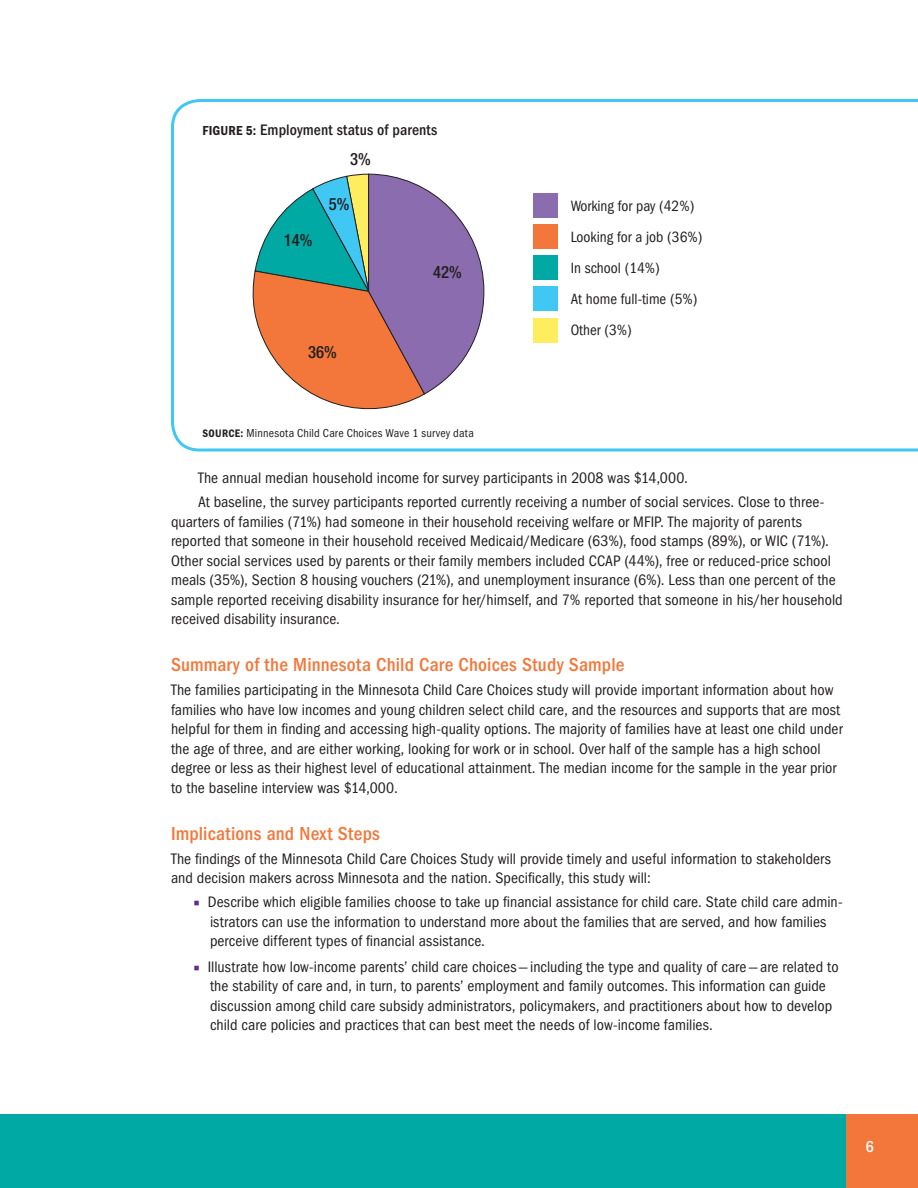
<style>
.page{position:relative;width:918px;height:1188px;background:#fff}
.page>*{position:absolute;margin:0;border:0;box-sizing:border-box;transform-origin:0 0}
.Subhead_2{font:500 condensed 19.5px "ITC Franklin Gothic Std";letter-spacing:.005em;color:#f3773a}
.t1{font:500 condensed 16.95px "Helvetica Neue";color:#231f20}
.t2{font:500 condensed 16.5px "ITC Franklin Gothic Std";color:#fff}
.Body_Copy_no_indent{font:condensed 15.75px/19.5px "ITC Franklin Gothic Std";color:#231f20}
.Body_Copy_indent{font:condensed 15.75px/19.5px "ITC Franklin Gothic Std";letter-spacing:.005em;color:#231f20}
.Bulleted_Items{font:condensed 15.75px/19.5px "ITC Franklin Gothic Std";letter-spacing:.005em;color:#231f20}
.Figure_Title{font:500 condensed 15.75px "ITC Franklin Gothic Std";letter-spacing:.005em;color:#231f20}
.t3{font:condensed 15.45px/30.9px "Franklin Gothic";color:#231f20}
.Source_Info{font:condensed 12px "ITC Franklin Gothic Std";letter-spacing:.01em;color:#231f20}
.s1{font-family:"ITC Franklin Gothic Std Dm Cd";font-weight:400;font-stretch:normal;font-size:13.5px}
.s2{font-family:"ITC Franklin Gothic Std Dm Cd";font-stretch:normal;font-size:11.25px}
.s3{font-family:"Minion Pro";font-weight:700;font-stretch:normal;color:#5f2d91}
</style>
<div class="page">
<div style="left:0;top:1114px;width:856px;height:74px;background:#00a9a3"></div>
<div style="left:846px;top:1114px;width:72px;height:74px;background:#f3773a"></div>
<svg style="left:171px;top:99px;width:747px;height:353px"></svg>
<div style="left:534px;top:193px;width:24px;height:24px;background:#8a6caf"></div>
<div style="left:534px;top:224px;width:24px;height:25px;background:#f3773a"></div>
<div style="left:534px;top:255px;width:24px;height:25px;background:#00a9a3"></div>
<div style="left:534px;top:286px;width:24px;height:25px;background:#40c7f4"></div>
<div style="left:534px;top:318px;width:24px;height:25px;background:#ffed60"></div>
<svg style="left:253px;top:173px;width:232px;height:236px"></svg>
<p class="Figure_Title" style="left:202px;top:121px;width:236px"><span class="s1">FIGURE 5:</span> Employment status of parents</p>
<p class="t1" style="left:350px;top:148px;width:22px">3%</p>
<p class="t1" style="left:284px;top:230px;width:30px">14%</p>
<p class="t1" style="left:329px;top:194px;width:22px">5%</p>
<p class="t1" style="left:308px;top:342px;width:30px">36%</p>
<p class="t1" style="left:433px;top:262px;width:30px">42%</p>
<p class="t3" style="left:571px;top:191px;width:133px">Working for pay (42%)<br>Looking for a job (36%)<br>In school (14%)<br>At home full-time (5%)<br>Other (3%)</p>
<p class="Source_Info" style="left:202px;top:426px;width:273px"><span class="s2">SOURCE:</span> Minnesota Child Care Choices Wave 1 survey data</p>
<p class="Body_Copy_indent" style="left:198px;top:468px;width:491px">The annual median household income for survey participants in 2008 was $14,000.</p>
<p class="Body_Copy_indent" style="left:171px;top:492px;width:673px;text-indent:27px">At baseline, the survey participants reported currently receiving a number of social services. Close to three&shy;quarters of families (71%) had someone in their household receiving welfare or MFIP. The majority of parents reported that someone in their household received Medicaid/Medicare (63%), food stamps (89%), or WIC (71%).<br>Other social services used by parents or their family members included CCAP (44%), free or reduced-price school meals (35%), Section 8 housing vouchers (21%), and unemployment insurance (6%). Less than one percent of the sample reported receiving disability insurance for her/himself, and 7% reported that someone in his/her household received disability insurance.</p>
<p class="Subhead_2" style="left:171px;top:654px;width:455px">Summary of the Minnesota Child Care Choices Study Sample</p>
<p class="Body_Copy_no_indent" style="left:171px;top:680px;width:673px">The families participating in the Minnesota Child Care Choices study will provide important information about how families who have low incomes and young children select child care, and the resources and supports that are most helpful for them in finding and accessing high-quality options. The majority of families have at least one child under the age of three, and are either working, looking for work or in school. Over half of the sample has a high school degree or less as their highest level of educational attainment. The median income for the sample in the year prior to the baseline interview was $14,000.</p>
<p class="Subhead_2" style="left:171px;top:822px;width:210px">Implications and Next Steps</p>
<p class="Body_Copy_no_indent" style="left:171px;top:849px;width:662px">The findings of the Minnesota Child Care Choices Study will provide timely and useful information to stakeholders and decision makers across Minnesota and the nation. Specifically, this study will:</p>
<p class="Bulleted_Items" style="left:210px;top:892px;width:634px;text-indent:-16px"><span class="s3">■</span> Describe which eligible families choose to take up financial assistance for child care. State child care admin&shy;istrators can use the information to understand more about the families that are served, and how families perceive different types of financial assistance.</p>
<p class="Bulleted_Items" style="left:210px;top:957px;width:630px;text-indent:-16px"><span class="s3">■</span> Illustrate how low-income parents’ child care choices—including the type and quality of care—are related to the stability of care and, in turn, to parents’ employment and family outcomes. This information can guide discussion among child care subsidy administrators, policymakers, and practitioners about how to develop child care policies and practices that can best meet the needs of low-income families.</p>
<p class="t2" style="left:866px;top:1137px;width:10px">6</p>
</div>
